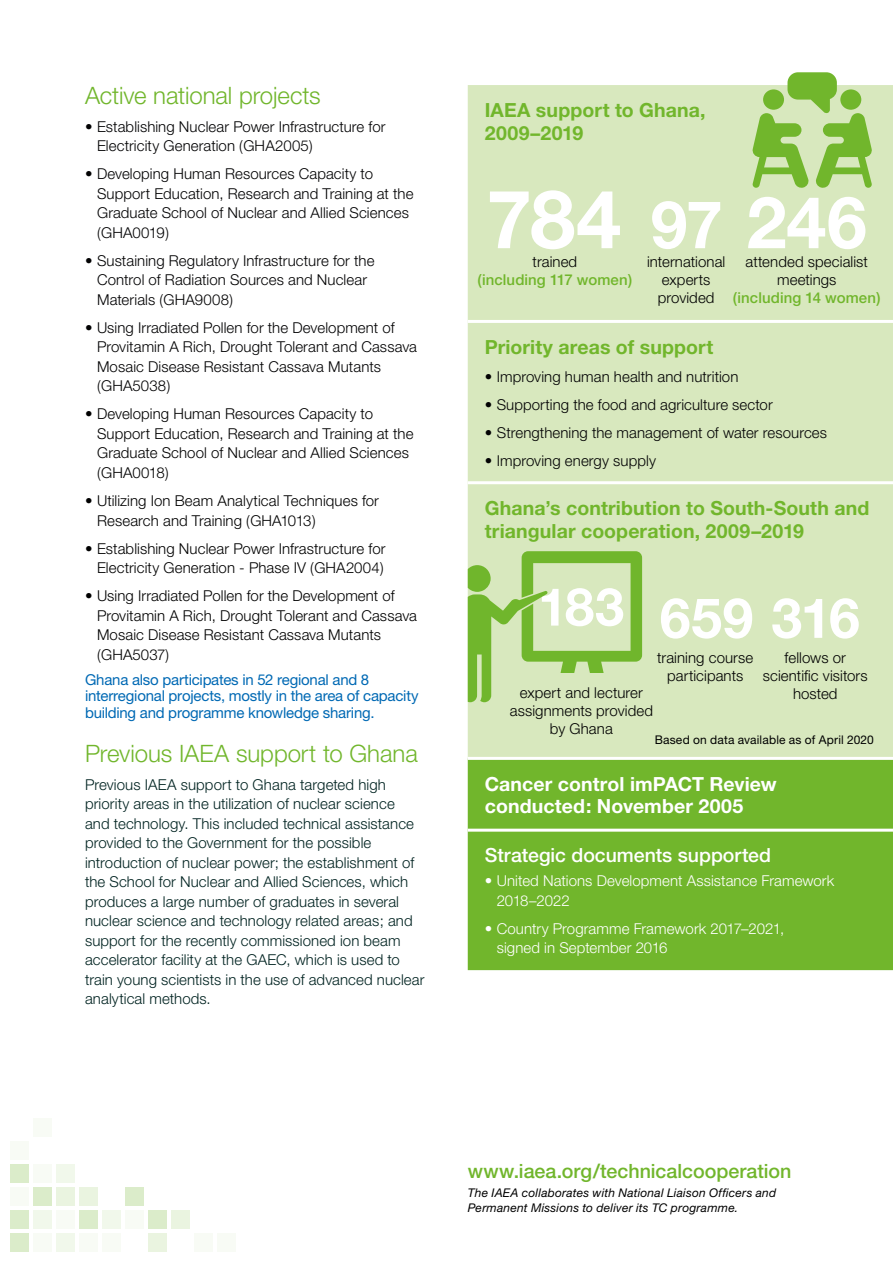
<style>
.page{position:relative;width:893px;height:1263px;background:#fff}
.page>*{position:absolute;margin:0;border:0;box-sizing:border-box;transform-origin:0 0}
.t1{font:700 81px "Helvetica Neue";color:#fff}
.t2{font:700 55.5px "Helvetica Neue";letter-spacing:-.01em;color:#fff}
.t3{font:300 24px "Helvetica Neue";letter-spacing:-.005em;color:#71b62c}
.t4{font:500 19.65px "Helvetica Neue";color:#71b62c}
.t5{font:700 19.5px/22.5px "Helvetica Neue";letter-spacing:.005em;color:#71b62c}
.t6{font:700 19.5px/22.5px "Helvetica Neue";letter-spacing:.005em;color:#fff}
.t7{font:500 19.5px "Helvetica Neue";color:#fff}
.t8{font:300 15px/19.5px "Helvetica Neue";letter-spacing:.005em;color:#000;text-align:center}
.t9{font:300 15px/19.5px "Helvetica Neue";letter-spacing:.005em;color:#020203}
.t10{font:300 15px/19.5px "Helvetica Neue";letter-spacing:.005em;color:#002321}
.t11{font:15px/16.5px "Helvetica Neue";letter-spacing:-.015em;color:#0069b4}
.t12{font:300 15px/19.5px "Helvetica Neue";letter-spacing:.005em;color:#fff}
.t13{font:500 15px "Helvetica Neue";letter-spacing:.005em;color:#71b62c}
.t14{font:italic 12px/15px "Helvetica Neue";letter-spacing:.02em;color:#000}
.t15{font:12px "Helvetica Neue";letter-spacing:.015em;color:#000}
.s1{font-size:66px}
.s2{font-size:72px}
</style>
<div class="page">
<div style="left:11px;top:1233px;width:18px;height:18px;background:#dbecca"></div>
<div style="left:11px;top:1210px;width:18px;height:18px;background:#dbecca"></div>
<div style="left:11px;top:1187px;width:18px;height:18px;background:#f8fbf5"></div>
<div style="left:11px;top:1164px;width:18px;height:19px;background:#dbecca"></div>
<div style="left:11px;top:1141px;width:18px;height:19px;background:#f8fbf5"></div>
<div style="left:34px;top:1233px;width:18px;height:18px;background:#f8fbf5"></div>
<div style="left:34px;top:1210px;width:18px;height:18px;background:#f1f8eb"></div>
<div style="left:34px;top:1187px;width:18px;height:18px;background:#dbecca"></div>
<div style="left:34px;top:1164px;width:18px;height:19px;background:#f8fbf5"></div>
<div style="left:34px;top:1118px;width:18px;height:19px;background:#f8fbf5"></div>
<div style="left:57px;top:1233px;width:18px;height:18px;background:#f1f8eb"></div>
<div style="left:57px;top:1210px;width:18px;height:18px;background:#f8fbf5"></div>
<div style="left:57px;top:1187px;width:18px;height:18px;background:#eaf4e0"></div>
<div style="left:57px;top:1164px;width:18px;height:19px;background:#f1f8eb"></div>
<div style="left:79px;top:1233px;width:19px;height:18px;background:#f8fbf5"></div>
<div style="left:79px;top:1210px;width:19px;height:18px;background:#dbecca"></div>
<div style="left:79px;top:1187px;width:19px;height:18px;background:#eaf4e0"></div>
<div style="left:102px;top:1233px;width:19px;height:18px;background:#f8fbf5"></div>
<div style="left:102px;top:1210px;width:19px;height:18px;background:#f1f8eb"></div>
<div style="left:125px;top:1210px;width:19px;height:18px;background:#f8fbf5"></div>
<div style="left:125px;top:1187px;width:19px;height:18px;background:#dbecca"></div>
<div style="left:148px;top:1233px;width:19px;height:18px;background:#eaf4e0"></div>
<div style="left:148px;top:1210px;width:19px;height:18px;background:#dbecca"></div>
<div style="left:171px;top:1210px;width:19px;height:18px;background:#eaf4e0"></div>
<div style="left:194px;top:1233px;width:19px;height:18px;background:#f8fbf5"></div>
<div style="left:217px;top:1233px;width:18px;height:18px;background:#f8fbf5"></div>
<div style="left:468px;top:85px;width:425px;height:672px;background:#d8e8be"></div>
<div style="left:468px;top:760px;width:425px;height:210px;background:#71b62c"></div>
<hr style="left:468px;top:320px;width:425px;height:3px;background:#fff">
<hr style="left:468px;top:481px;width:425px;height:3px;background:#fff">
<hr style="left:468px;top:829px;width:425px;height:3px;background:#fff">
<svg style="left:752px;top:72px;width:121px;height:116px;background:#a9d17c"></svg>
<svg style="left:468px;top:551px;width:174px;height:200px;background:#b6d78f"></svg>
<div style="left:521px;top:673px;width:121px;height:79px;background:#d8e8be"></div>
<h3 class="t3" style="left:85px;top:81px;width:237px">Active national projects</h3>
<p class="t9" style="left:97px;top:117px;width:290px;text-indent:-12px">• Establishing Nuclear Power Infrastructure for<br>Electricity Generation (GHA2005)</p>
<p class="t9" style="left:97px;top:164px;width:318px;text-indent:-12px">• Developing Human Resources Capacity to Support Education, Research and Training at the Graduate School of Nuclear and Allied Sciences (GHA0019)</p>
<p class="t9" style="left:97px;top:251px;width:279px;text-indent:-12px">• Sustaining Regulatory Infrastructure for the<br>Control of Radiation Sources and Nuclear<br>Materials (GHA9008)</p>
<p class="t9" style="left:97px;top:318px;width:321px;text-indent:-12px">• Using Irradiated Pollen for the Development of Provitamin A Rich, Drought Tolerant and Cassava Mosaic Disease Resistant Cassava Mutants (GHA5038)</p>
<p class="t8" style="left:97px;top:404px;width:318px;text-align:left;text-indent:-12px">• Developing Human Resources Capacity to Support Education, Research and Training at the Graduate School of Nuclear and Allied Sciences (GHA0018)</p>
<p class="t8" style="left:97px;top:491px;width:283px;text-align:left;text-indent:-12px">• Utilizing Ion Beam Analytical Techniques for<br>Research and Training (GHA1013)</p>
<p class="t8" style="left:85px;top:538px;width:302px;text-align:right">• Establishing Nuclear Power Infrastructure for<br>Electricity Generation - Phase IV (GHA2004)</p>
<p class="t8" style="left:97px;top:586px;width:321px;text-align:left;text-indent:-12px">• Using Irradiated Pollen for the Development of Provitamin A Rich, Drought Tolerant and Cassava Mosaic Disease Resistant Cassava Mutants (GHA5037)</p>
<p class="t11" style="left:85px;top:671px;width:335px">Ghana also participates in 52 regional and 8 interregional projects, mostly in the area of capacity building and programme knowledge sharing.</p>
<h3 class="t3" style="left:85px;top:738px;width:334px">Previous IAEA support to Ghana</h3>
<p class="t10" style="left:85px;top:774px;width:341px">Previous IAEA support to Ghana targeted high priority areas in the utilization of nuclear science<br>and technology. This included technical assistance provided to the Government for the possible introduction of nuclear power; the establishment of the School for Nuclear and Allied Sciences, which produces a large number of graduates in several nuclear science and technology related areas; and support for the recently commissioned ion beam accelerator facility at the GAEC, which is used to train young scientists in the use of advanced nuclear analytical methods.</p>
<h3 class="t5" style="left:485px;top:99px;width:222px">IAEA support to Ghana,<br>2009–2019</h3>
<h1 class="t1" style="left:487px;top:169px;width:382px">784 <span class="s1">97</span> <span class="s2">246</span></h1>
<p class="t8" style="left:533px;top:252px;width:46px">trained</p>
<p class="t13" style="left:477px;top:271px;width:156px">(including 117 women)</p>
<p class="t8" style="left:647px;top:253px;width:80px;line-height:18px">international experts provided</p>
<p class="t8" style="left:746px;top:253px;width:124px;line-height:18px">attended specialist meetings</p>
<p class="t13" style="left:733px;top:289px;width:149px">(including 14 women)</p>
<h3 class="t5" style="left:485px;top:335px;width:230px">Priority areas of support</h3>
<p class="t9" style="left:485px;top:366px;width:255px">• Improving human health and nutrition</p>
<p class="t9" style="left:485px;top:394px;width:289px">• Supporting the food and agriculture sector</p>
<p class="t9" style="left:485px;top:422px;width:344px">• Strengthening the management of water resources</p>
<p class="t9" style="left:485px;top:450px;width:173px">• Improving energy supply</p>
<h3 class="t5" style="left:485px;top:496px;width:386px">Ghana’s contribution to South-South and triangular cooperation, 2009–2019</h3>
<h2 class="t2" style="left:538px;top:584px;width:323px"><sup>183</sup> 659 316</h2>
<p class="t8" style="left:763px;top:649px;width:106px;line-height:18px">fellows or scientific visitors hosted</p>
<p class="t15" style="left:655px;top:732px;width:221px">Based on data available as of April 2020</p>
<p class="t8" style="left:657px;top:649px;width:97px;line-height:18px">training course participants</p>
<p class="t8" style="left:510px;top:684px;width:145px;line-height:18px">expert and lecturer assignments provided by Ghana</p>
<h3 class="t6" style="left:485px;top:772px;width:294px">Cancer control imPACT Review conducted: November 2005</h3>
<h3 class="t7" style="left:485px;top:844px;width:288px">Strategic documents supported</h3>
<p class="t12" style="left:497px;top:871px;width:339px;text-indent:-12px">• United Nations Development Assistance Framework<br>2018–2022</p>
<p class="t12" style="left:497px;top:918px;width:289px;text-indent:-12px">• Country Programme Framework 2017–2021, signed in September 2016</p>
<h3 class="t4" style="left:468px;top:1159px;width:325px">www.iaea.org/technicalcooperation</h3>
<p class="t14" style="left:468px;top:1185px;width:310px">The IAEA collaborates with National Liaison Officers and<br>Permanent Missions to deliver its TC programme.</p>
</div>
